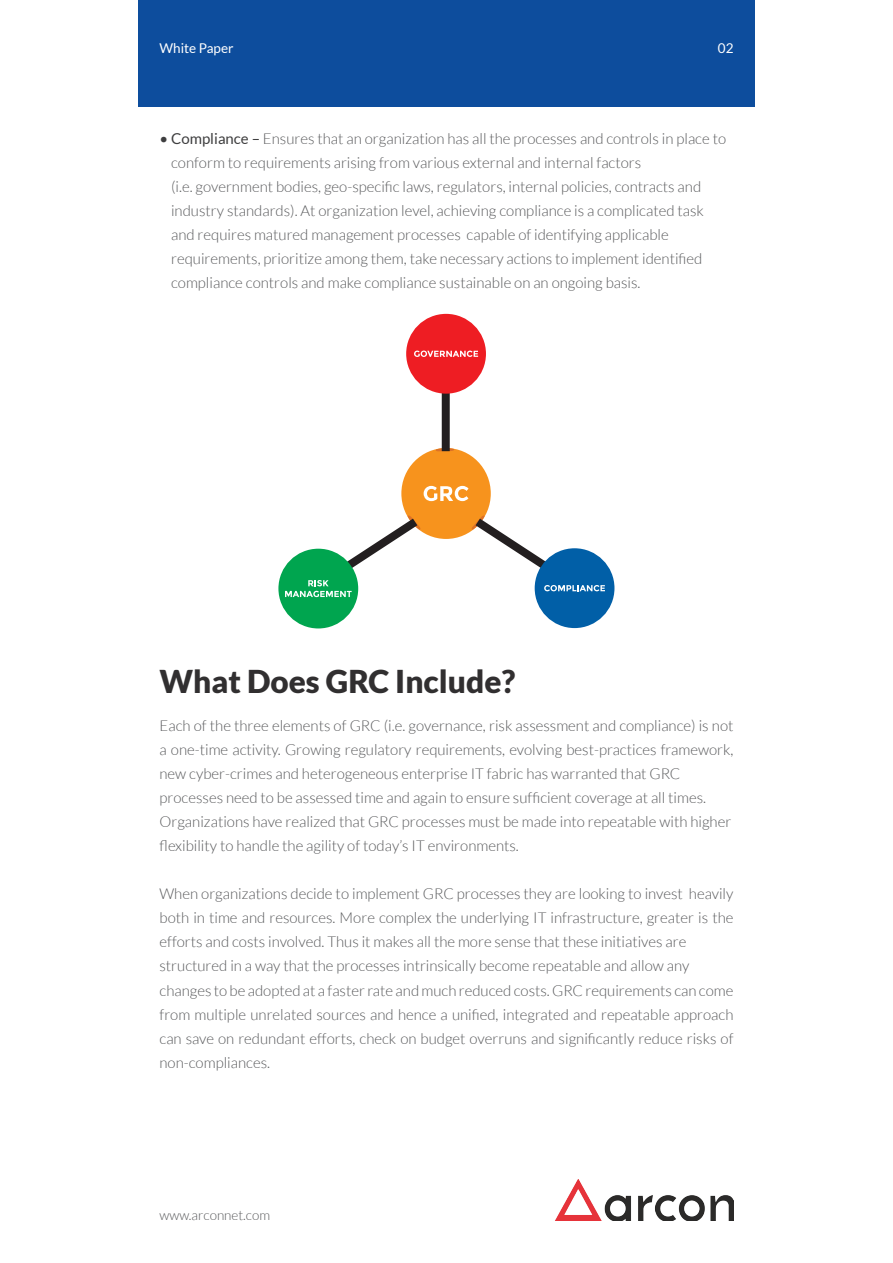
<style>
.page{position:relative;width:893px;height:1263px;background:#fff}
.page>*{position:absolute;margin:0;border:0;box-sizing:border-box;transform-origin:0 0}
.t1{font:900 31.5px "Lato";color:#312f30}
.t2{font:300 15px/24px "Lato";color:#57585a;text-align:justify}
.t3{font:300 13.5px "Lato";color:#57585a}
.t4{font:13.5px "Lato";color:#fff}
.s1{font-weight:400;color:#3e3e3f}
</style>
<div class="page">
<div style="left:138px;top:0;width:617px;height:106px;background:#0d4d9d"></div>
<svg style="left:329px;top:374px;width:235px;height:208px"></svg>
<div style="left:406px;top:314px;width:80px;height:80px;background:#ee1d23;border-radius:50%"></div>
<div style="left:278px;top:549px;width:80px;height:79px;background:#00a54f;border-radius:50%"></div>
<div style="left:535px;top:548px;width:79px;height:80px;background:#015fa7;border-radius:50%"></div>
<svg style="left:424px;top:486px;width:44px;height:15px"></svg>
<svg style="left:414px;top:351px;width:64px;height:6px"></svg>
<svg style="left:544px;top:585px;width:61px;height:6px"></svg>
<svg style="left:285px;top:580px;width:67px;height:17px"></svg>
<img style="left:555px;top:1179px;width:178px;height:41px">
<p class="t4" style="left:159px;top:41px;width:76px">White Paper</p>
<p class="t4" style="left:718px;top:41px;width:17px">02</p>
<p class="t2" style="left:171px;top:127px;width:556px;text-indent:-12px"><span class="s1">• Compliance –</span> Ensures that an organization has all the processes and controls in place to conform to requirements arising from various external and internal factors</p>
<p class="t2" style="left:171px;top:175px;width:532px">(i.e. government bodies, geo-specific laws, regulators, internal policies, contracts and</p>
<p class="t2" style="left:171px;top:199px;width:534px">industry standards). At organization level, achieving compliance is a complicated task</p>
<p class="t2" style="left:171px;top:223px;width:499px">and requires matured management processes capable of identifying applicable</p>
<p class="t2" style="left:171px;top:247px;width:533px">requirements, prioritize among them, take necessary actions to implement identified</p>
<p class="t2" style="left:171px;top:271px;width:471px">compliance controls and make compliance sustainable on an ongoing basis.</p>
<p class="t1" style="left:159px;top:663px;width:357px">What Does GRC Include?</p>
<p class="t2" style="left:159px;top:714px;width:575px">Each of the three elements of GRC (i.e. governance, risk assessment and compliance) is not a one-time activity. Growing regulatory requirements, evolving best-practices framework, new cyber-crimes and heterogeneous enterprise IT fabric has warranted that GRC</p>
<p class="t2" style="left:159px;top:786px;width:548px">processes need to be assessed time and again to ensure sufficient coverage at all times.</p>
<p class="t2" style="left:159px;top:810px;width:573px">Organizations have realized that GRC processes must be made into repeatable with higher</p>
<p class="t2" style="left:159px;top:834px;width:361px">flexibility to handle the agility of today’s IT environments.</p>
<p class="t2" style="left:159px;top:882px;width:575px">When organizations decide to implement GRC processes they are looking to invest heavily both in time and resources. More complex the underlying IT infrastructure, greater is the efforts and costs involved. Thus it makes all the more sense that these initiatives are</p>
<p class="t2" style="left:159px;top:954px;width:531px">structured in a way that the processes intrinsically become repeatable and allow any</p>
<p class="t2" style="left:159px;top:978px;width:575px">changes to be adopted at a faster rate and much reduced costs. GRC requirements can come from multiple unrelated sources and hence a unified, integrated and repeatable approach can save on redundant efforts, check on budget overruns and significantly reduce risks of non-compliances.</p>
<p class="t3" style="left:159px;top:1208px;width:112px">www.arconnet.com</p>
</div>
